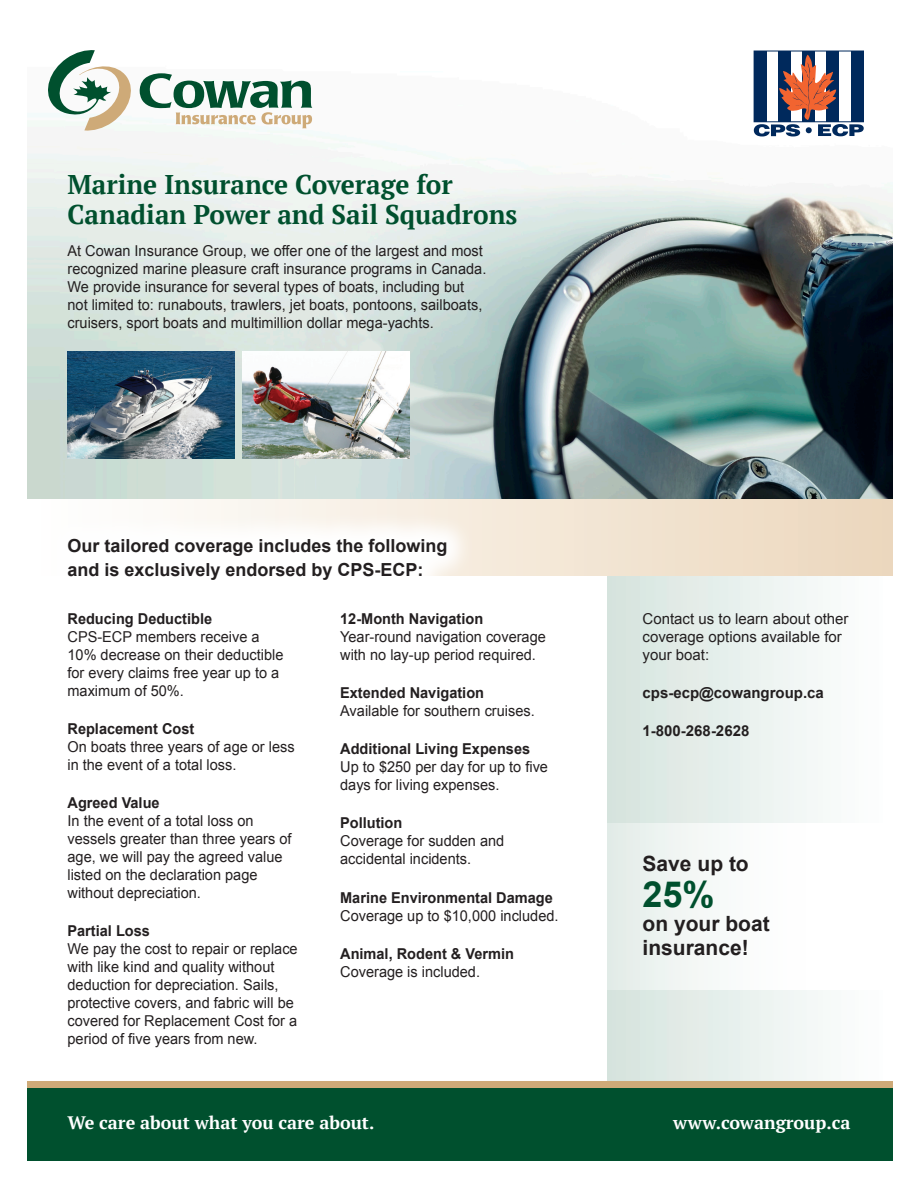
<style>
.page{position:relative;width:918px;height:1188px;background:#fff}
.page>*{position:absolute;margin:0;border:0;box-sizing:border-box;transform-origin:0 0}
.t1{font:700 36px "Arial";color:#00502e}
.t2{font:700 27px/30px "PT Serif";color:#00502e}
.t3{font:700 21px/24px "Arial";color:#231f20}
.t4{font:700 18px/24px "Arial";color:#231f20}
.t5{font:700 18px "PT Serif";color:#fff}
.t6{font:15px/18px "Arial";color:#231f20}
.t7{font:700 15px/18px "Arial";color:#231f20}
.s1{font-weight:700}
.s2{font-weight:400}
</style>
<div class="page">
<div style="left:608px;top:576px;width:284px;height:558px;background:linear-gradient(to right,#d6e4de,#fff)"></div>
<div style="left:27px;top:497px;width:865px;height:79px;background:linear-gradient(to right,#fff,#ecd7bd)"></div>
<div style="left:600px;top:824px;width:301px;height:166px;background:linear-gradient(to right,#eaf1ee,#fff)"></div>
<img style="left:27px;top:50px;width:865px;height:448px">
<div style="left:40px;top:511px;width:435px;height:97px;background:#fff"></div>
<div style="left:27px;top:1085px;width:865px;height:76px;background:#00502e"></div>
<div style="left:27px;top:1081px;width:865px;height:7px;background:#ceaa78"></div>
<div style="left:754px;top:51px;width:12px;height:71px;background:#00295c"></div>
<div style="left:778px;top:51px;width:12px;height:71px;background:#00295c"></div>
<div style="left:803px;top:51px;width:12px;height:71px;background:#00295c"></div>
<div style="left:827px;top:51px;width:12px;height:71px;background:#00295c"></div>
<div style="left:852px;top:51px;width:12px;height:71px;background:#00295c"></div>
<svg style="left:754px;top:55px;width:110px;height:81px"></svg>
<img style="left:243px;top:352px;width:166px;height:107px">
<svg style="left:48px;top:50px;width:264px;height:81px"></svg>
<img style="left:68px;top:352px;width:166px;height:107px">
<p class="t2" style="left:68px;top:169px;width:451px">Marine Insurance Coverage for<br>Canadian Power and Sail Squadrons</p>
<p class="t6" style="left:68px;top:242px;width:420px">At Cowan Insurance Group, we offer one of the largest and most recognized marine pleasure craft insurance programs in Canada.<br>We provide insurance for several types of boats, including but not limited to: runabouts, trawlers, jet boats, pontoons, sailboats, cruisers, sport boats and multimillion dollar mega-yachts.</p>
<p class="t4" style="left:68px;top:534px;width:382px">Our tailored coverage includes the following and is exclusively endorsed by CPS-ECP:</p>
<p class="t6" style="left:68px;top:609px;width:217px"><span class="s1">Reducing Deductible<br></span>CPS-ECP members receive a<br>10% decrease on their deductible for every claims free year up to a maximum of 50%.</p>
<p class="t6" style="left:68px;top:720px;width:229px"><span class="s1">Replacement Cost<br></span>On boats three years of age or less in the event of a total loss.</p>
<p class="t6" style="left:68px;top:794px;width:226px"><span class="s1">Agreed Value<br></span>In the event of a total loss on vessels greater than three years of age, we will pay the agreed value listed on the declaration page without depreciation.</p>
<p class="t6" style="left:68px;top:922px;width:232px"><span class="s1">Partial Loss<br></span>We pay the cost to repair or replace with like kind and quality without deduction for depreciation. Sails, protective covers, and fabric will be covered for Replacement Cost for a period of five years from new.</p>
<p class="t6" style="left:340px;top:609px;width:207px"><span class="s1">12-Month Navigation<br></span>Year-round navigation coverage with no lay-up period required.</p>
<p class="t6" style="left:340px;top:684px;width:196px"><span class="s1">Extended Navigation<br></span>Available for southern cruises.</p>
<p class="t6" style="left:340px;top:740px;width:209px"><span class="s1">Additional Living Expenses<br></span>Up to $250 per day for up to five days for living expenses.</p>
<p class="t6" style="left:340px;top:814px;width:166px"><span class="s1">Pollution<br></span>Coverage for sudden and accidental incidents.</p>
<p class="t6" style="left:340px;top:888px;width:220px"><span class="s1">Marine Environmental Damage<br></span>Coverage up to $10,000 included.</p>
<p class="t7" style="left:340px;top:945px;width:175px">Animal, Rodent &amp; Vermin<br><span class="s2">Coverage is included.</span></p>
<p class="t6" style="left:643px;top:609px;width:207px">Contact us to learn about other coverage options available for your boat:</p>
<p class="t7" style="left:643px;top:684px;width:183px">cps-ecp@cowangroup.ca</p>
<p class="t7" style="left:643px;top:722px;width:108px">1-800-268-2628</p>
<p class="t3" style="left:643px;top:852px;width:108px">Save up to</p>
<p class="t1" style="left:643px;top:870px;width:74px">25%</p>
<p class="t3" style="left:643px;top:912px;width:129px">on your boat insurance!</p>
<p class="t5" style="left:68px;top:1110px;width:309px">We care about what you care about.</p>
<p class="t5" style="left:673px;top:1110px;width:179px">www.cowangroup.ca</p>
</div>
